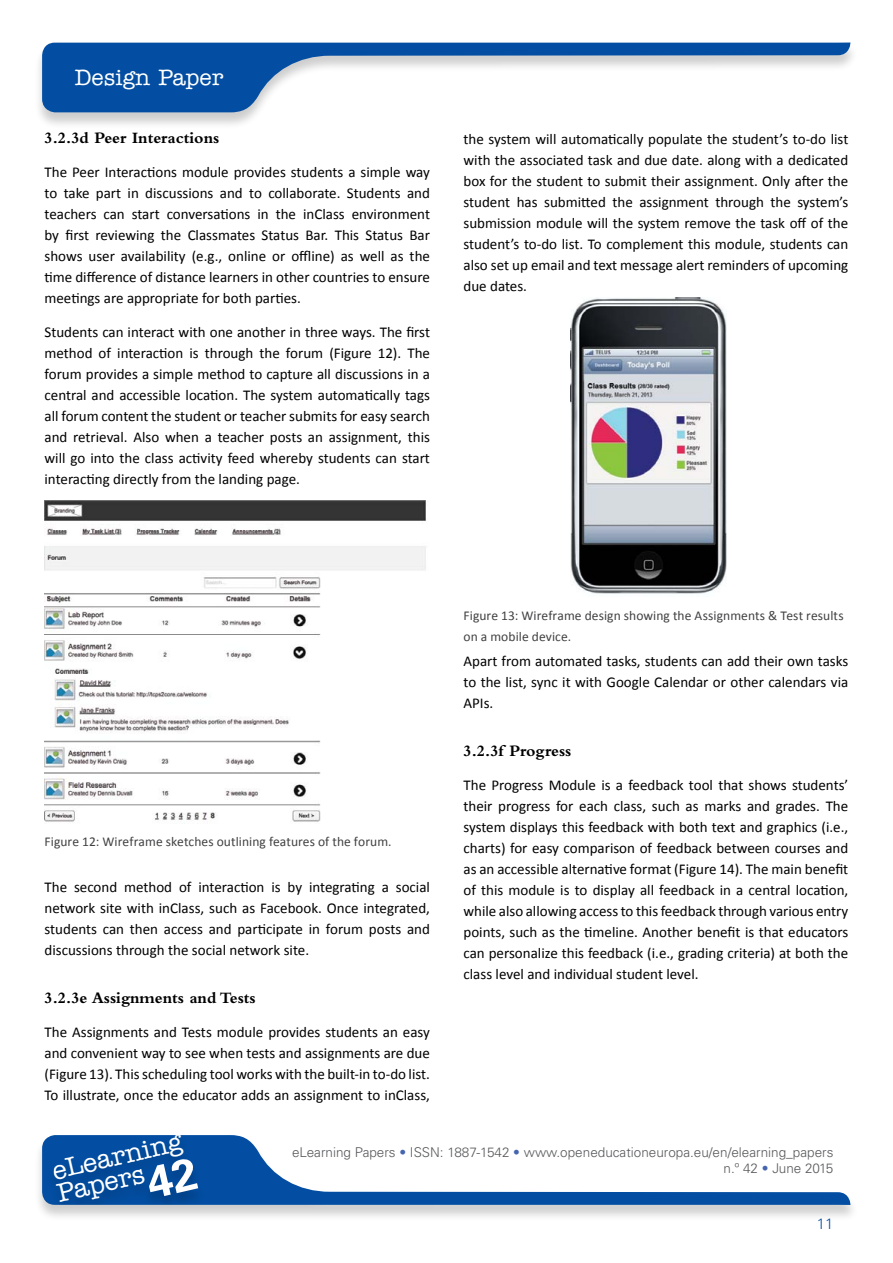
<style>
.page{position:relative;width:893px;height:1263px;background:#fff}
.page>*{position:absolute;margin:0;border:0;box-sizing:border-box;transform-origin:0 0}
.t1{font:500 26.25px/23.1px "American Typewriter Std";color:#fff}
.t2{font:500 22.5px "American Typewriter Std";color:#fff}
.t3{font:700 16.5px "Bembo Std";color:#000}
.t4{font:15px/21px "Calibri";color:#000;text-align:justify}
.t5{font:300 15px "Univers LT Std";color:#034ea2}
.t6{font:13.5px/21px "Calibri";letter-spacing:.005em;color:#414042}
.t7{font:300 13.5px/16.2px "Univers LT Std";color:#58595b;text-align:right}
.s1{font-family:"Univers LT Std";font-weight:700;font-size:45px}
.s2{color:#4665af}
</style>
<div class="page">
<div style="left:33px;top:1135px;width:825px;height:87px;background:#000;opacity:.2"></div>
<svg style="left:42px;top:1135px;width:808px;height:70px"></svg>
<div style="left:46px;top:1135px;width:160px;height:70px;background:#024b9c"></div>
<div style="left:33px;top:42px;width:825px;height:87px;background:#000;opacity:.2"></div>
<svg style="left:42px;top:43px;width:808px;height:69px"></svg>
<img style="left:45px;top:500px;width:381px;height:324px">
<img style="left:571px;top:298px;width:156px;height:296px">
<h2 class="t2" style="left:75px;top:65px;width:150px">Design Paper</h2>
<p class="t3" style="left:45px;top:129px;width:176px">3.2.3d Peer Interactions</p>
<p class="t4" style="left:45px;top:161px;width:387px">The Peer Interactions module provides students a simple way to take part in discussions and to collaborate. Students and teachers can start conversations in the inClass environment by first reviewing the Classmates Status Bar. This Status Bar shows user availability (e.g., online or offline) as well as the time difference of distance learners in other countries to ensure meetings are appropriate for both parties.</p>
<p class="t4" style="left:45px;top:321px;width:387px">Students can interact with one another in three ways. The first method of interaction is through the forum (Figure 12). The forum provides a simple method to capture all discussions in a central and accessible location. The system automatically tags all forum content the student or teacher submits for easy search and retrieval. Also when a teacher posts an assignment, this will go into the class activity feed whereby students can start interacting directly from the landing page.</p>
<p class="t4" style="left:463px;top:129px;width:386px">the system will automatically populate the student’s to-do list with the associated task and due date. along with a dedicated box for the student to submit their assignment. Only after the student has submitted the assignment through the system’s submission module will the system remove the task off of the student’s to-do list. To complement this module, students can also set up email and text message alert reminders of upcoming due dates.</p>
<p class="t6" style="left:45px;top:831px;width:349px">Figure 12: Wireframe sketches outlining features of the forum.</p>
<p class="t4" style="left:45px;top:877px;width:387px">The second method of interaction is by integrating a social network site with inClass, such as Facebook. Once integrated, students can then access and participate in forum posts and discussions through the social network site.</p>
<p class="t3" style="left:45px;top:989px;width:213px">3.2.3e Assignments and Tests</p>
<p class="t4" style="left:45px;top:1022px;width:387px">The Assignments and Tests module provides students an easy and convenient way to see when tests and assignments are due (Figure 13). This scheduling tool works with the built-in to-do list.<br>To illustrate, once the educator adds an assignment to inClass,</p>
<p class="t6" style="left:463px;top:605px;width:382px">Figure 13: Wireframe design showing the Assignments &amp; Test results on a mobile device.</p>
<p class="t4" style="left:463px;top:650px;width:386px">Apart from automated tasks, students can add their own tasks to the list, sync it with Google Calendar or other calendars via APIs.</p>
<p class="t3" style="left:463px;top:742px;width:109px">3.2.3f Progress</p>
<p class="t4" style="left:463px;top:774px;width:386px">The Progress Module is a feedback tool that shows students’ their progress for each class, such as marks and grades. The system displays this feedback with both text and graphics (i.e., charts) for easy comparison of feedback between courses and as an accessible alternative format (Figure 14). The main benefit of this module is to display all feedback in a central location, while also allowing access to this feedback through various entry points, such as the timeline. Another benefit is that educators can personalize this feedback (i.e., grading criteria) at both the class level and individual student level.</p>
<h1 class="t1" style="left:50px;top:1160px;width:141px;rotate:-13deg">eLearning<br>Papers<span class="s1">42</span></h1>
<p class="t7" style="left:292px;top:1144px;width:543px">eLearning Papers <span class="s2">•</span> ISSN: 1887-1542 <span class="s2">•</span> www.openeducationeuropa.eu/en/elearning_papers n.º 42 <span class="s2">•</span> June 2015</p>
<p class="t5" style="left:817px;top:1215px;width:18px">11</p>
</div>
